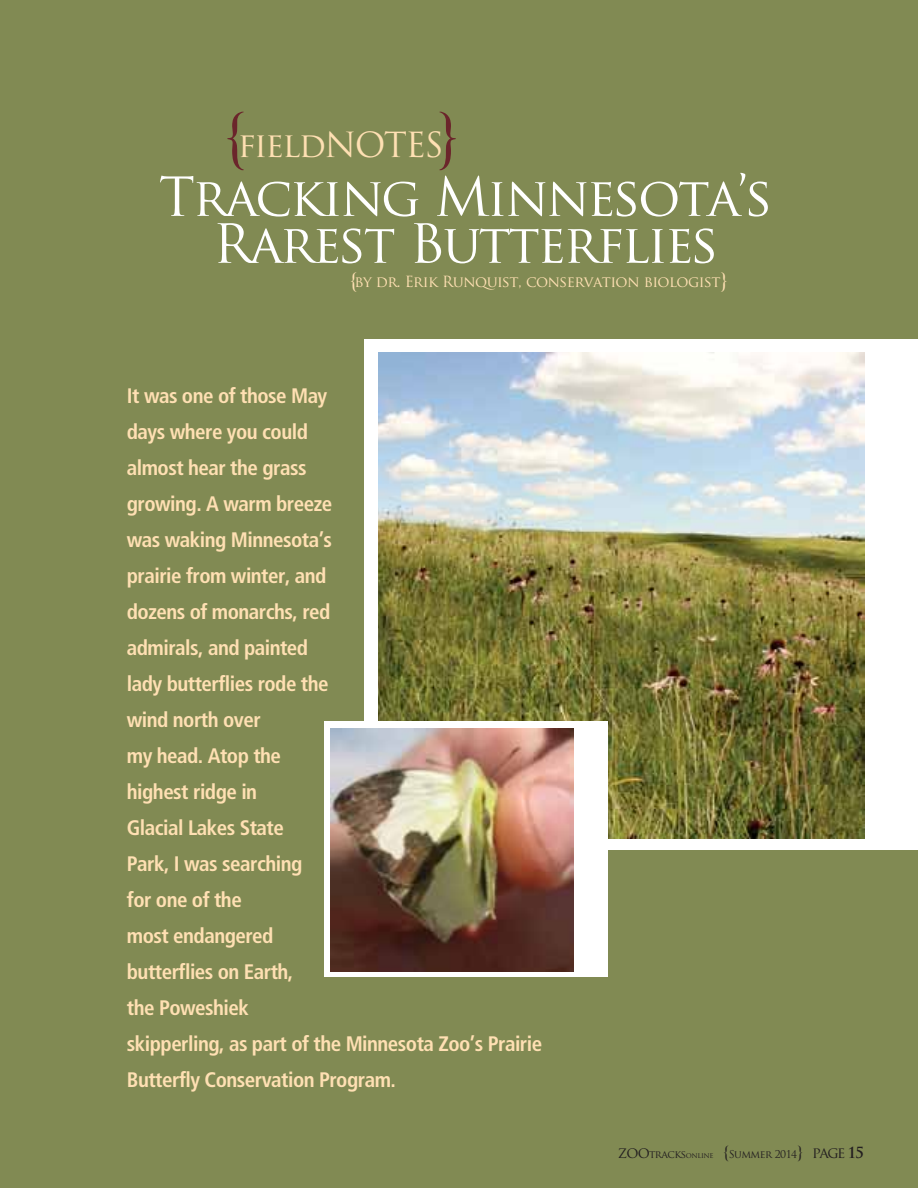
<style>
.page{position:relative;width:918px;height:1188px;background:#818a53}
.page>*{position:absolute;margin:0;border:0;box-sizing:border-box;transform-origin:0 0}
.t1{font:52.5px/47px "Trajan Pro";letter-spacing:-.05em;color:#fff;text-align:center}
.t2{font:33.75px "Trajan Pro";letter-spacing:-.05em;color:#ffe0b3}
.t3{font:700 condensed 21px/36px "Frutiger";letter-spacing:-.025em;color:#ffe0b3}
.t4{font:15px "Trajan Pro";letter-spacing:-.04em;color:#ffe0b3}
.t5{font:10.5px "Trajan Pro";letter-spacing:-.05em;color:#231f20}
.s1{font-size:67.5px;color:#6b252b}
.s2{font-size:22.5px}
.s3{font-size:15px}
.s4{font-size:7.5px}
.s5{font-size:18px}
.s6{font-weight:700;font-size:15px}
</style>
<div class="page">
<div style="left:365px;top:339px;width:553px;height:510px;background:#fff"></div>
<img style="left:378px;top:352px;width:486px;height:486px">
<div style="left:324px;top:722px;width:283px;height:255px;background:#fff"></div>
<img style="left:331px;top:728px;width:243px;height:243px">
<h2 class="t2" style="left:224px;top:126px;width:237px"><span class="s1">{</span>fieldNOTES<span class="s1">}</span></h2>
<h1 class="t1" style="left:159px;top:174px;width:616px">Tracking Minnesota’s<br>Rarest Butterflies</h1>
<p class="t4" style="left:350px;top:273px;width:380px"><span class="s2">{</span>by dr. Erik Runquist, conservation biologist<span class="s2">}</span></p>
<p class="t3" style="left:127px;top:379px;width:417px">It was one of those May<br>days where you could<br>almost hear the grass<br>growing. A warm breeze<br>was waking Minnesota’s<br>prairie from winter, and<br>dozens of monarchs, red<br>admirals, and painted<br>lady butterflies rode the<br>wind north over<br>my head. Atop the<br>highest ridge in<br>Glacial Lakes State<br>Park, I was searching<br>for one of the<br>most endangered<br>butterflies on Earth,<br>the Poweshiek<br>skipperling, as part of the Minnesota Zoo’s Prairie<br>Butterfly Conservation Program.</p>
<p class="t5" style="left:618px;top:1148px;width:97px"><span class="s3">zoo</span>tracks<span class="s4">online</span></p>
<p class="t5" style="left:723px;top:1148px;width:142px"><span class="s5">{</span>Summer 2014<span class="s5">}</span> <span class="s3">page</span> <span class="s6">15</span></p>
</div>
